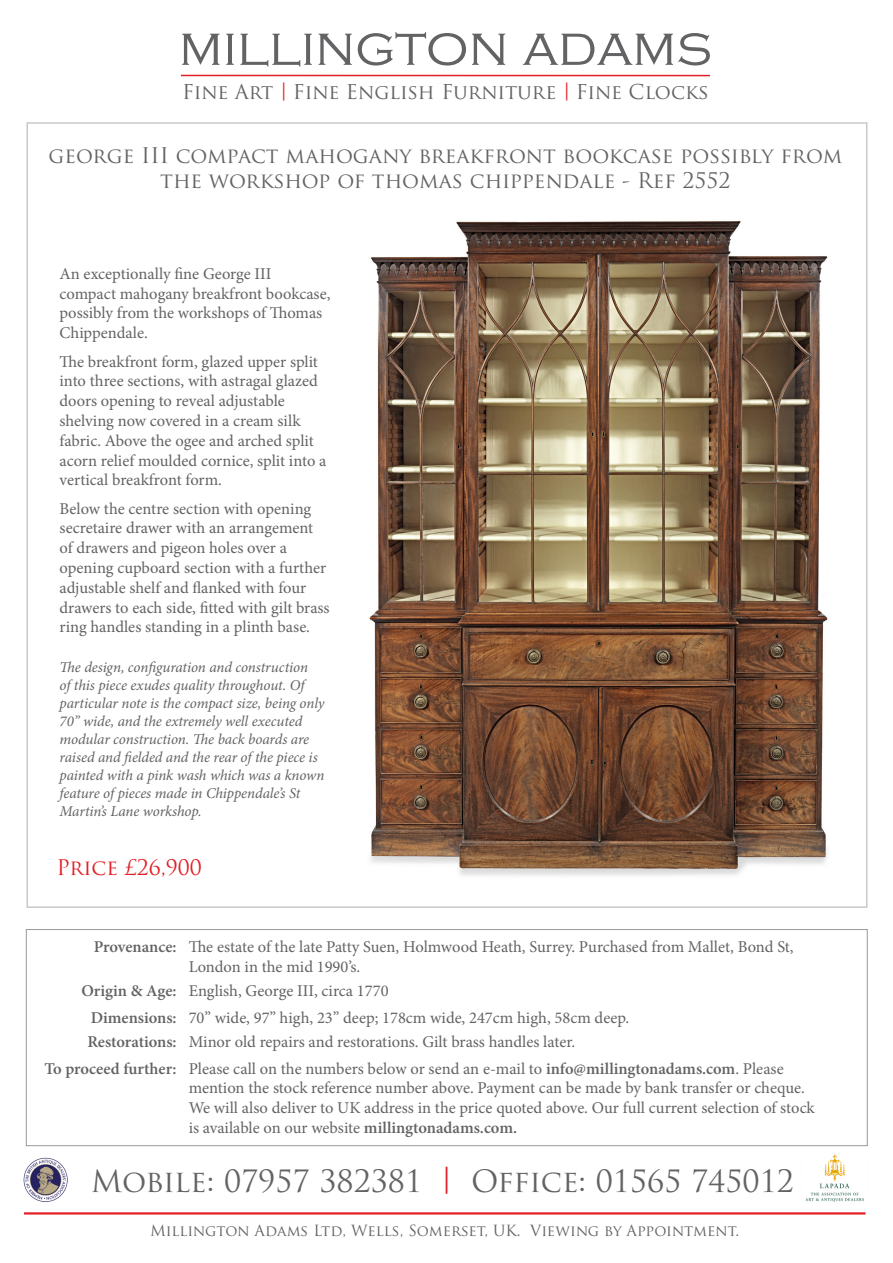
<style>
.page{position:relative;width:893px;height:1263px;background:#fff}
.page>*{position:absolute;margin:0;border:0;box-sizing:border-box;transform-origin:0 0}
.t1{font:300 57px "Copperplate Gothic";color:#636366}
.t2{font:30px "Trajan Pro";color:#636366}
.t3{font:27px "Minion Pro";color:#e21f26}
.t4{font:21px/25.2px "Trajan Pro";color:#636366;text-align:center}
.t5{font:21px "Trajan Pro";color:#e21f26}
.t6{font:19.95px "Trajan Pro";color:#636366}
.t7{font:18px "Minion Pro";color:#e21f26}
.t8{font:16.5px/19.8px "Minion Pro";color:#636366}
.t9{font:600 16.5px "Minion Pro";color:#636366}
.t10{font:italic 15px/18px "Minion Pro";letter-spacing:-.005em;color:#636366}
.t11{font:15px "Trajan Pro";color:#636366}
.s1{font-weight:600}
</style>
<div class="page">
<img style="left:369px;top:177px;width:499px;height:731px">
<hr style="left:181px;top:75px;width:529px;height:1px;background:#e21f26">
<hr style="left:24px;top:1212px;width:841px;height:2px;background:#e21f26">
<img style="left:23px;top:1157px;width:45px;height:45px">
<img style="left:805px;top:1154px;width:59px;height:48px">
<p class="t1" style="left:179px;top:15px;width:534px">millington adams</p>
<p class="t7" style="left:281px;top:79px;width:6px">|</p>
<p class="t7" style="left:564px;top:79px;width:6px">|</p>
<p class="t6" style="left:182px;top:79px;width:528px">Fine Art Fine English Furniture Fine Clocks</p>
<p class="t4" style="left:49px;top:142px;width:795px">george III compact mahogany breakfront bookcase possibly from the workshop of thomas chippendale - Ref 2552</p>
<p class="t8" style="left:60px;top:264px;width:272px">An exceptionally fine George III compact mahogany breakfront bookcase, possibly from the workshops of Thomas<br>Chippendale.</p>
<p class="t8" style="left:60px;top:351px;width:268px">The breakfront form, glazed upper split into three sections, with astragal glazed doors opening to reveal adjustable shelving now covered in a cream silk fabric. Above the ogee and arched split acorn relief moulded cornice, split into a vertical breakfront form.</p>
<p class="t8" style="left:60px;top:499px;width:272px">Below the centre section with opening secretaire drawer with an arrangement of drawers and pigeon holes over a opening cupboard section with a further adjustable shelf and flanked with four drawers to each side, fitted with gilt brass ring handles standing in a plinth base.</p>
<p class="t10" style="left:60px;top:658px;width:266px">The design, configuration and construction<br>of this piece exudes quality throughout. Of particular note is the compact size, being only 70” wide, and the extremely well executed modular construction. The back boards are raised and fielded and the rear of the piece is painted with a pink wash which was a known feature of pieces made in Chippendale’s St Martin’s Lane workshop.</p>
<p class="t5" style="left:56px;top:854px;width:147px">Price £26,900</p>
<p class="t9" style="left:94px;top:936px;width:84px">Provenance:</p>
<p class="t8" style="left:189px;top:937px;width:606px">The estate of the late Patty Suen, Holmwood Heath, Surrey. Purchased from Mallet, Bond St,<br>London in the mid 1990’s.</p>
<p class="t9" style="left:81px;top:979px;width:97px">Origin &amp; Age:</p>
<p class="t8" style="left:189px;top:981px;width:201px">English, George III, circa 1770</p>
<p class="t9" style="left:91px;top:1006px;width:87px">Dimensions:</p>
<p class="t8" style="left:189px;top:1008px;width:442px">70” wide, 97” high, 23” deep; 178cm wide, 247cm high, 58cm deep.</p>
<p class="t9" style="left:87px;top:1030px;width:91px">Restorations:</p>
<p class="t8" style="left:189px;top:1032px;width:388px">Minor old repairs and restorations. Gilt brass handles later.</p>
<p class="t9" style="left:44px;top:1057px;width:134px">To proceed further:</p>
<p class="t8" style="left:189px;top:1058px;width:628px">Please call on the numbers below or send an e-mail to <span class="s1">info@millingtonadams.com</span>. Please mention the stock reference number above. Payment can be made by bank transfer or cheque.<br>We will also deliver to UK address in the price quoted above. Our full current selection of stock is available on our website <span class="s1">millingtonadams.com.</span></p>
<p class="t3" style="left:443px;top:1160px;width:9px">|</p>
<p class="t11" style="left:150px;top:1221px;width:590px">Millington Adams Ltd, Wells, Somerset, UK. Viewing by Appointment.</p>
<p class="t2" style="left:91px;top:1162px;width:333px">Mobile: 07957 382381</p>
<p class="t2" style="left:471px;top:1162px;width:325px">Office: 01565 745012</p>
</div>
